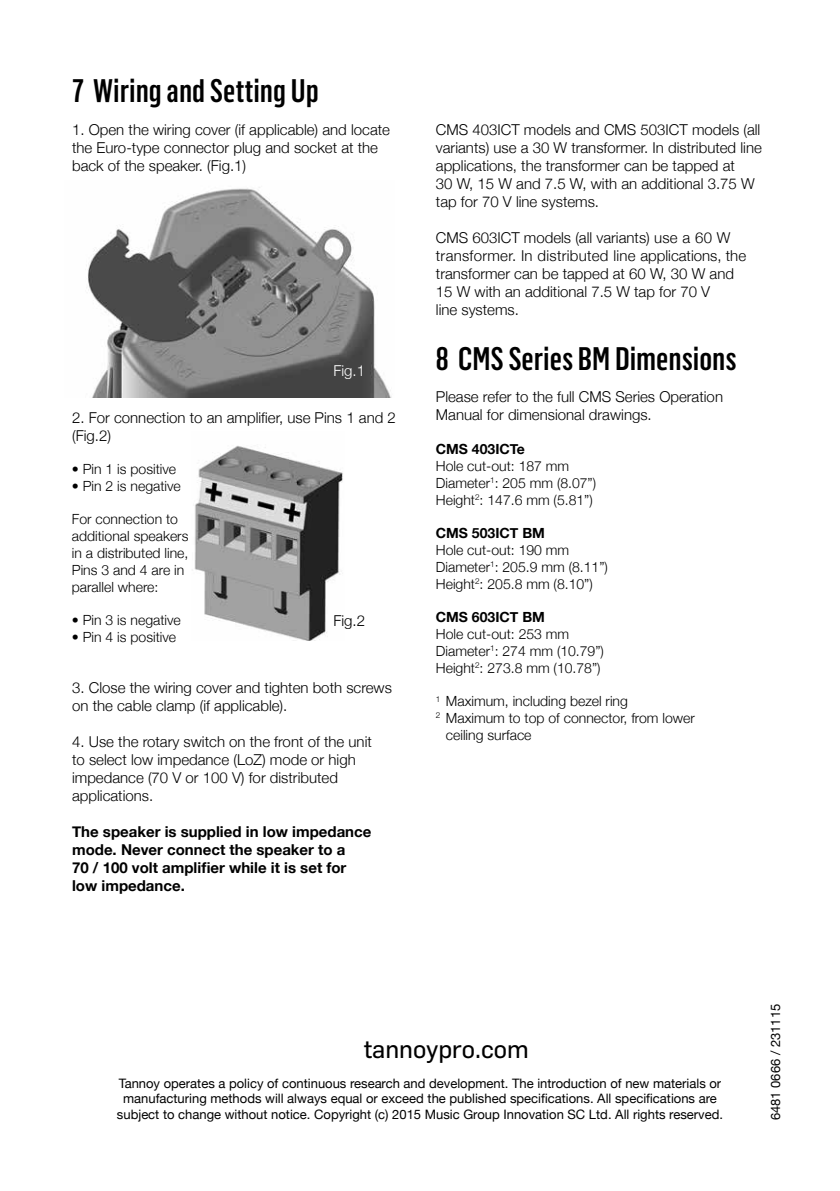
<style>
.page{position:relative;width:840px;height:1191px;background:#fff}
.page>*{position:absolute;margin:0;border:0;box-sizing:border-box;transform-origin:0 0}
.t1{font:500 32px "Flama Condensed";color:#000}
.t2{font:25px "Flama Basic";color:#000}
.t3{font:300 15px/18px "Helvetica Neue";color:#000}
.t4{font:700 15px/18px "Helvetica Neue";color:#000}
.t5{font:300 15px "Helvetica Neue";color:#fff}
.t6{font:300 14px/16.8px "Helvetica Neue";color:#000}
.t7{font:700 14px "Helvetica Neue";color:#000}
.t8{font:13px/15.6px "Helvetica Neue";color:#000;text-align:center}
</style>
<div class="page">
<img style="left:88px;top:187px;width:304px;height:211px">
<img style="left:194px;top:445px;width:149px;height:195px">
<h1 class="t1" style="left:72px;top:71px;width:248px">7 Wiring and Setting Up</h1>
<p class="t3" style="left:72px;top:120px;width:319px">1. Open the wiring cover (if applicable) and locate the Euro-type connector plug and socket at the back of the speaker. (Fig.1)</p>
<p class="t5" style="left:333px;top:358px;width:33px">Fig.1</p>
<p class="t3" style="left:72px;top:408px;width:325px">2. For connection to an amplifier, use Pins 1 and 2 (Fig.2)</p>
<p class="t6" style="left:72px;top:460px;width:106px">• Pin 1 is positive</p>
<p class="t6" style="left:72px;top:476px;width:110px">• Pin 2 is negative</p>
<p class="t6" style="left:72px;top:510px;width:118px">For connection to additional speakers in a distributed line,<br>Pins 3 and 4 are in parallel where:</p>
<p class="t6" style="left:72px;top:611px;width:110px">• Pin 3 is negative</p>
<p class="t6" style="left:72px;top:628px;width:106px">• Pin 4 is positive</p>
<p class="t3" style="left:333px;top:610px;width:33px">Fig.2</p>
<p class="t3" style="left:72px;top:678px;width:321px">3. Close the wiring cover and tighten both screws on the cable clamp (if applicable).</p>
<p class="t3" style="left:72px;top:732px;width:301px">4. Use the rotary switch on the front of the unit to select low impedance (LoZ) mode or high impedance (70 V or 100 V) for distributed applications.</p>
<p class="t4" style="left:72px;top:823px;width:301px">The speaker is supplied in low impedance mode. Never connect the speaker to a<br>70 / 100 volt amplifier while it is set for low impedance.</p>
<p class="t3" style="left:435px;top:120px;width:327px">CMS 403ICT models and CMS 503ICT models (all variants) use a 30 W transformer. In distributed line applications, the transformer can be tapped at<br>30 W, 15 W and 7.5 W, with an additional 3.75 W tap for 70 V line systems.</p>
<p class="t3" style="left:435px;top:228px;width:311px">CMS 603ICT models (all variants) use a 60 W transformer. In distributed line applications, the transformer can be tapped at 60 W, 30 W and 15 W with an additional 7.5 W tap for 70 V<br>line systems.</p>
<h1 class="t1" style="left:435px;top:338px;width:302px">8 CMS Series BM Dimensions</h1>
<p class="t3" style="left:435px;top:387px;width:288px">Please refer to the full CMS Series Operation<br>Manual for dimensional drawings.</p>
<p class="t7" style="left:435px;top:438px;width:90px">CMS 403ICTe</p>
<p class="t6" style="left:435px;top:457px;width:162px">Hole cut-out: 187 mm<br>Diameter<sup>1</sup>: 205 mm (8.07”)<br>Height<sup>2</sup>: 147.6 mm (5.81”)</p>
<p class="t7" style="left:435px;top:522px;width:110px">CMS 503ICT BM</p>
<p class="t6" style="left:435px;top:541px;width:173px">Hole cut-out: 190 mm<br>Diameter<sup>1</sup>: 205.9 mm (8.11”)<br>Height<sup>2</sup>: 205.8 mm (8.10”)</p>
<p class="t7" style="left:435px;top:606px;width:110px">CMS 603ICT BM</p>
<p class="t6" style="left:435px;top:625px;width:169px">Hole cut-out: 253 mm<br>Diameter<sup>1</sup>: 274 mm (10.79”)<br>Height<sup>2</sup>: 273.8 mm (10.78”)</p>
<p class="t6" style="left:435px;top:692px;width:193px"><sup>1</sup> Maximum, including bezel ring</p>
<p class="t6" style="left:435px;top:709px;width:260px"><sup>2</sup> Maximum to top of connector, from lower</p>
<p class="t6" style="left:445px;top:725px;width:87px">ceiling surface</p>
<h2 class="t2" style="left:363px;top:1031px;width:166px">tannoypro.com</h2>
<p class="t8" style="left:117px;top:1076px;width:607px">Tannoy operates a policy of continuous research and development. The introduction of new materials or manufacturing methods will always equal or exceed the published specifications. All specifications are subject to change without notice. Copyright (c) 2015 Music Group Innovation SC Ltd. All rights reserved.</p>
<p class="t8" style="left:768px;top:1120px;width:118px;rotate:-90deg">6481 0666 / 231115</p>
</div>
